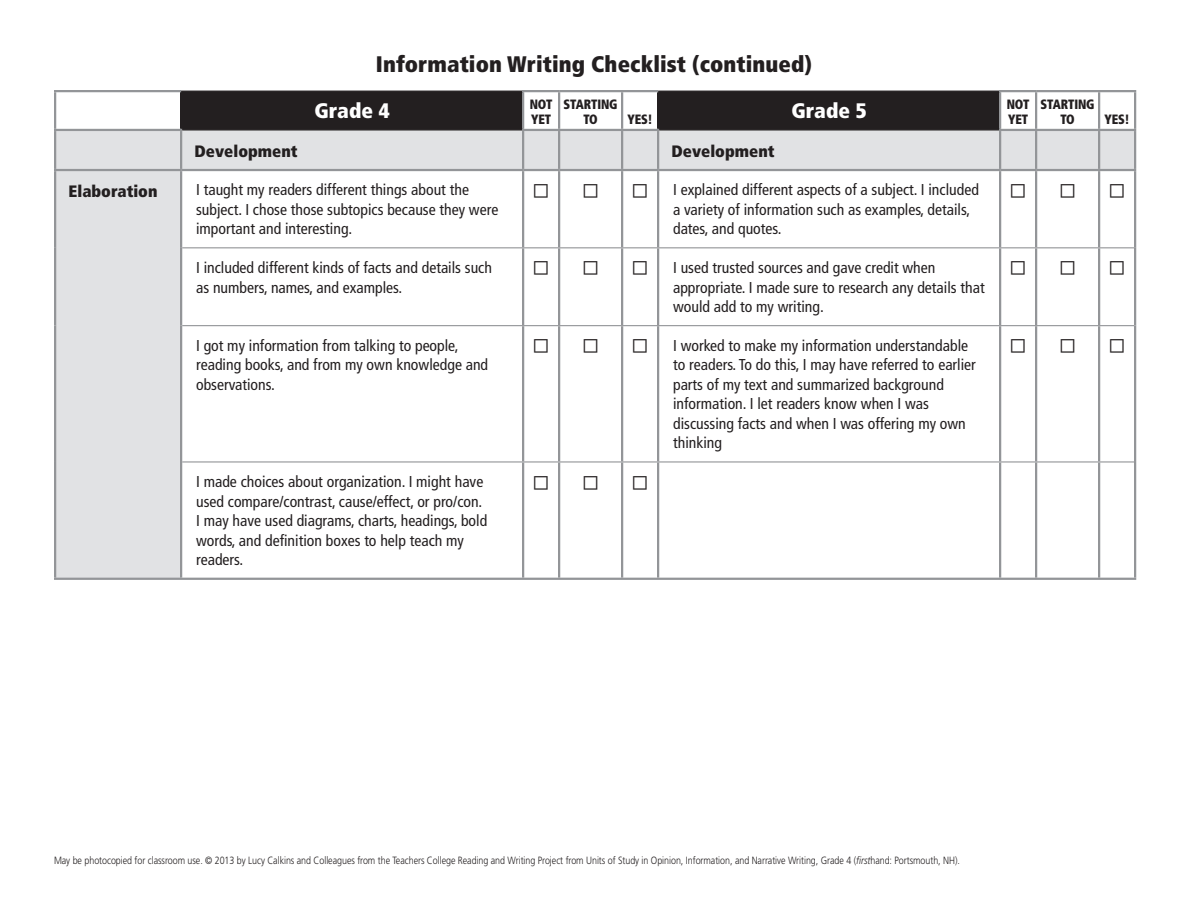
<style>
.page{position:relative;width:1188px;height:918px;background:#fff}
.page>*{position:absolute;margin:0;border:0;box-sizing:border-box;transform-origin:0 0}
.t1{font:27px "Universal Newswith Comm Pi";color:#231f20}
.t2{font:900 condensed 22.5px "Frutiger";letter-spacing:.005em;color:#231f20}
.t3{font:900 condensed 21px "Frutiger";letter-spacing:.005em;color:#fff}
.t4{font:900 condensed 16.5px "Frutiger";color:#231f20}
.t5{font:condensed 15.75px/19.5px "Frutiger";color:#231f20}
.t6{font:900 condensed 13.5px/15px "Frutiger";letter-spacing:-.01em;color:#231f20;scale:.9 1}
.t7{font:300 10.5px "Frutiger";letter-spacing:-.005em;color:#231f20;scale:.85 1}
.s1{font-family:"Universal Newswith Comm Pi";font-stretch:normal;font-size:27px}
.s2{font-style:italic}
</style>
<div class="page">
<svg style="left:182px;top:92px;width:817px;height:37px;background:#454243"></svg>
<svg style="left:56px;top:130px;width:1078px;height:448px"></svg>
<hr style="left:558px;top:92px;width:2px;height:37px;background:#939598">
<hr style="left:621px;top:92px;width:2px;height:37px;background:#939598">
<hr style="left:1035px;top:92px;width:2px;height:37px;background:#939598">
<hr style="left:1098px;top:92px;width:2px;height:37px;background:#939598">
<hr style="left:522px;top:131px;width:2px;height:38px;background:#939598">
<hr style="left:558px;top:131px;width:2px;height:38px;background:#939598">
<hr style="left:621px;top:131px;width:2px;height:38px;background:#939598">
<hr style="left:999px;top:131px;width:2px;height:38px;background:#939598">
<hr style="left:1035px;top:131px;width:2px;height:38px;background:#939598">
<hr style="left:1098px;top:131px;width:2px;height:38px;background:#939598">
<hr style="left:558px;top:171px;width:2px;height:76px;background:#939598">
<hr style="left:621px;top:171px;width:2px;height:76px;background:#939598">
<hr style="left:1035px;top:171px;width:2px;height:76px;background:#939598">
<hr style="left:1098px;top:171px;width:2px;height:76px;background:#939598">
<hr style="left:558px;top:248px;width:2px;height:77px;background:#939598">
<hr style="left:621px;top:248px;width:2px;height:77px;background:#939598">
<hr style="left:1035px;top:248px;width:2px;height:77px;background:#939598">
<hr style="left:1098px;top:248px;width:2px;height:77px;background:#939598">
<hr style="left:558px;top:326px;width:2px;height:135px;background:#939598">
<hr style="left:621px;top:326px;width:2px;height:135px;background:#939598">
<hr style="left:1035px;top:326px;width:2px;height:135px;background:#939598">
<hr style="left:1098px;top:326px;width:2px;height:135px;background:#939598">
<hr style="left:558px;top:463px;width:2px;height:115px;background:#939598">
<hr style="left:621px;top:463px;width:2px;height:115px;background:#939598">
<hr style="left:1035px;top:463px;width:2px;height:115px;background:#939598">
<hr style="left:1098px;top:463px;width:2px;height:115px;background:#939598">
<hr style="left:54px;top:578px;width:1082px;height:2px;background:#939598">
<hr style="left:54px;top:90px;width:127px;height:2px;background:#939598">
<hr style="left:54px;top:92px;width:2px;height:37px;background:#939598">
<hr style="left:181px;top:91px;width:341px;height:1px;background:#231f20">
<hr style="left:658px;top:91px;width:341px;height:1px;background:#231f20">
<hr style="left:180px;top:92px;width:2px;height:37px;background:#231f20">
<hr style="left:657px;top:92px;width:2px;height:37px;background:#231f20">
<hr style="left:1134px;top:92px;width:2px;height:37px;background:#939598">
<hr style="left:522px;top:90px;width:37px;height:2px;background:#939598">
<hr style="left:522px;top:92px;width:2px;height:37px;background:#939598">
<hr style="left:559px;top:90px;width:99px;height:2px;background:#939598">
<hr style="left:999px;top:90px;width:37px;height:2px;background:#939598">
<hr style="left:999px;top:92px;width:2px;height:37px;background:#939598">
<hr style="left:1036px;top:90px;width:100px;height:2px;background:#939598">
<hr style="left:54px;top:129px;width:128px;height:2px;background:#939598">
<hr style="left:522px;top:129px;width:137px;height:2px;background:#939598">
<hr style="left:657px;top:131px;width:2px;height:38px;background:#939598">
<hr style="left:999px;top:129px;width:137px;height:2px;background:#939598">
<hr style="left:657px;top:171px;width:2px;height:76px;background:#939598">
<hr style="left:657px;top:248px;width:2px;height:77px;background:#939598">
<hr style="left:1134px;top:248px;width:2px;height:78px;background:#939598">
<hr style="left:657px;top:326px;width:2px;height:135px;background:#939598">
<hr style="left:1134px;top:326px;width:2px;height:136px;background:#939598">
<hr style="left:657px;top:463px;width:2px;height:115px;background:#939598">
<hr style="left:182px;top:129px;width:340px;height:1px;background:#231f20">
<hr style="left:659px;top:129px;width:340px;height:1px;background:#231f20">
<hr style="left:180px;top:131px;width:2px;height:38px;background:#939598">
<hr style="left:54px;top:131px;width:2px;height:38px;background:#939598">
<hr style="left:1134px;top:131px;width:2px;height:38px;background:#939598">
<hr style="left:181px;top:169px;width:342px;height:2px;background:#939598">
<hr style="left:658px;top:169px;width:342px;height:2px;background:#939598">
<hr style="left:523px;top:169px;width:36px;height:2px;background:#939598">
<hr style="left:522px;top:171px;width:2px;height:76px;background:#939598">
<hr style="left:559px;top:169px;width:99px;height:2px;background:#939598">
<hr style="left:522px;top:248px;width:2px;height:77px;background:#939598">
<hr style="left:999px;top:248px;width:2px;height:77px;background:#939598">
<hr style="left:522px;top:326px;width:2px;height:135px;background:#939598">
<hr style="left:999px;top:326px;width:2px;height:135px;background:#939598">
<hr style="left:522px;top:463px;width:2px;height:115px;background:#939598">
<hr style="left:54px;top:169px;width:127px;height:2px;background:#939598">
<hr style="left:54px;top:171px;width:2px;height:77px;background:#939598">
<hr style="left:180px;top:171px;width:2px;height:77px;background:#939598">
<hr style="left:54px;top:248px;width:2px;height:78px;background:#939598">
<hr style="left:180px;top:248px;width:2px;height:78px;background:#939598">
<hr style="left:54px;top:326px;width:2px;height:136px;background:#939598">
<hr style="left:180px;top:326px;width:2px;height:136px;background:#939598">
<hr style="left:54px;top:462px;width:2px;height:116px;background:#939598">
<hr style="left:180px;top:462px;width:2px;height:116px;background:#939598">
<hr style="left:1000px;top:169px;width:36px;height:2px;background:#939598">
<hr style="left:999px;top:171px;width:2px;height:76px;background:#939598">
<hr style="left:1036px;top:169px;width:100px;height:2px;background:#939598">
<hr style="left:1134px;top:171px;width:2px;height:77px;background:#939598">
<hr style="left:999px;top:463px;width:2px;height:115px;background:#939598">
<hr style="left:1134px;top:462px;width:2px;height:116px;background:#939598">
<hr style="left:182px;top:247px;width:952px;height:1px;background:#939598">
<hr style="left:182px;top:325px;width:952px;height:1px;background:#939598">
<hr style="left:182px;top:461px;width:952px;height:2px;background:#939598">
<h2 class="t2" style="left:376px;top:55px;width:438px">Information Writing Checklist (continued)</h2>
<h3 class="t3" style="left:315px;top:103px;width:77px">Grade 4</h3>
<p class="t6" style="left:530px;top:98px;width:27px">NOT<br>YET</p>
<p class="t6" style="left:564px;top:98px;width:62px;text-align:center">STARTING<br>TO</p>
<h3 class="t3" style="left:792px;top:103px;width:77px">Grade 5</h3>
<p class="t6" style="left:1007px;top:98px;width:27px">NOT<br>YET</p>
<p class="t6" style="left:1041px;top:98px;width:62px;text-align:center">STARTING<br>TO</p>
<p class="t6" style="left:628px;top:113px;width:29px">YES!</p>
<p class="t4" style="left:195px;top:144px;width:104px">Development</p>
<p class="t4" style="left:672px;top:144px;width:104px">Development</p>
<p class="t6" style="left:1105px;top:113px;width:29px">YES!</p>
<p class="t4" style="left:69px;top:184px;width:90px">Elaboration</p>
<p class="t5" style="left:196px;top:181px;width:304px">I taught my readers different things about the subject. I chose those subtopics because they were important and interesting.</p>
<h1 class="t1" style="left:534px;top:179px;width:17px">▫</h1>
<h1 class="t1" style="left:583px;top:179px;width:17px">▫</h1>
<p class="t5" style="left:673px;top:181px;width:307px;text-indent:-41px"><span class="s1">▫</span> I explained different aspects of a subject. I included a variety of information such as examples, details, dates, and quotes.</p>
<h1 class="t1" style="left:1011px;top:179px;width:17px">▫</h1>
<h1 class="t1" style="left:1060px;top:179px;width:17px">▫</h1>
<h1 class="t1" style="left:1110px;top:179px;width:17px">▫</h1>
<p class="t5" style="left:196px;top:259px;width:297px">I included different kinds of facts and details such as numbers, names, and examples.</p>
<h1 class="t1" style="left:534px;top:257px;width:17px">▫</h1>
<h1 class="t1" style="left:583px;top:257px;width:17px">▫</h1>
<p class="t5" style="left:673px;top:259px;width:313px;text-indent:-41px"><span class="s1">▫</span> I used trusted sources and gave credit when appropriate. I made sure to research any details that would add to my writing.</p>
<h1 class="t1" style="left:1011px;top:257px;width:17px">▫</h1>
<h1 class="t1" style="left:1060px;top:257px;width:17px">▫</h1>
<h1 class="t1" style="left:1110px;top:257px;width:17px">▫</h1>
<p class="t5" style="left:196px;top:337px;width:294px">I got my information from talking to people, reading books, and from my own knowledge and observations.</p>
<h1 class="t1" style="left:534px;top:335px;width:17px">▫</h1>
<h1 class="t1" style="left:583px;top:335px;width:17px">▫</h1>
<p class="t5" style="left:673px;top:337px;width:304px;text-indent:-41px"><span class="s1">▫</span> I worked to make my information understandable to readers. To do this, I may have referred to earlier parts of my text and summarized background information. I let readers know when I was discussing facts and when I was offering my own thinking</p>
<h1 class="t1" style="left:1011px;top:335px;width:17px">▫</h1>
<h1 class="t1" style="left:1060px;top:335px;width:17px">▫</h1>
<h1 class="t1" style="left:1110px;top:335px;width:17px">▫</h1>
<p class="t5" style="left:196px;top:473px;width:293px">I made choices about organization. I might have used compare/contrast, cause/effect, or pro/con.<br>I may have used diagrams, charts, headings, bold words, and definition boxes to help teach my readers.</p>
<h1 class="t1" style="left:534px;top:471px;width:17px">▫</h1>
<h1 class="t1" style="left:583px;top:471px;width:17px">▫</h1>
<h1 class="t1" style="left:633px;top:471px;width:17px">▫</h1>
<p class="t7" style="left:54px;top:856px;width:1067px">May be photocopied for classroom use. © 2013 by Lucy Calkins and Colleagues from the Teachers College Reading and Writing Project from Units of Study in Opinion, Information, and Narrative Writing, Grade 4 (<span class="s2">first</span>hand: Portsmouth, NH).</p>
</div>
